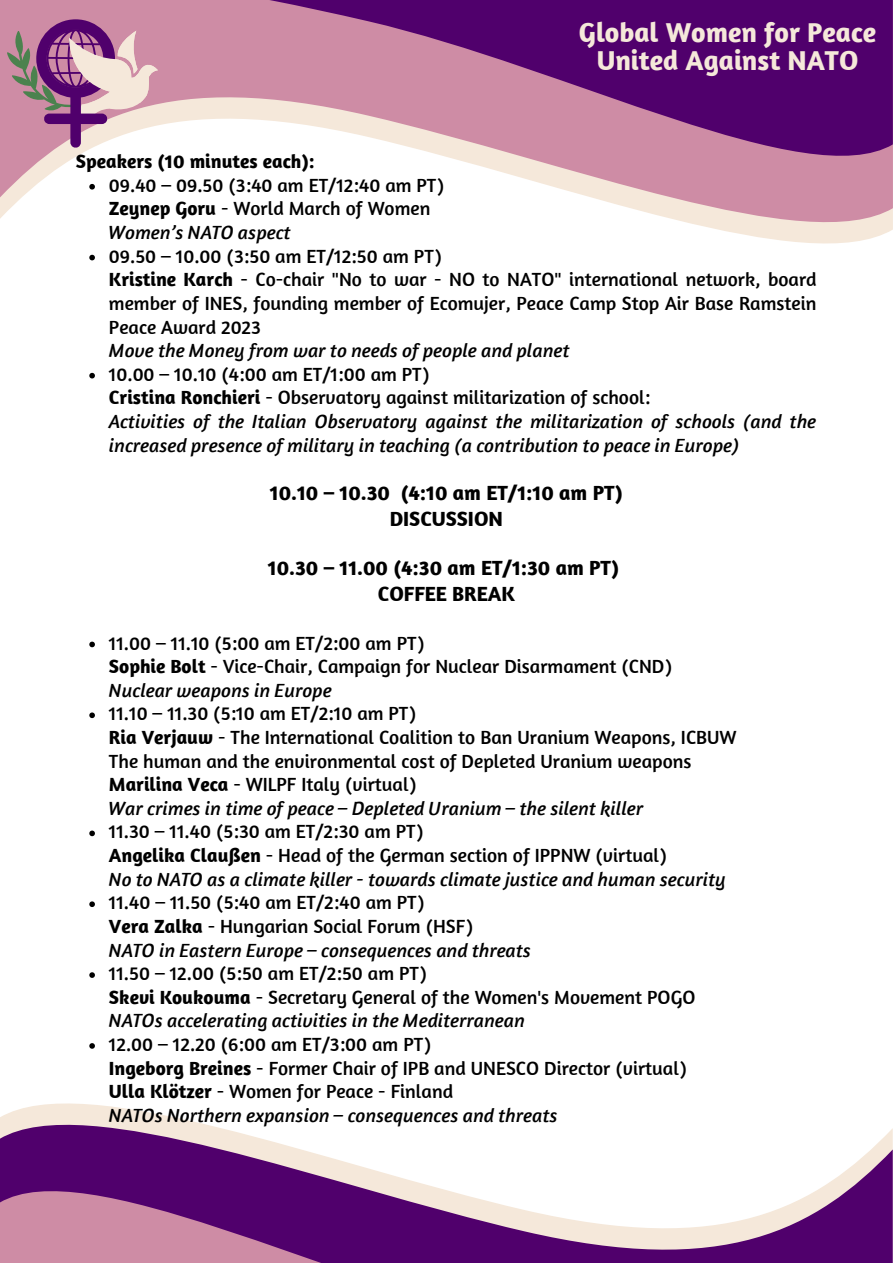
<style>
.page{position:relative;width:893px;height:1264px;background:#fff}
.page>*{position:absolute;margin:0;border:0;box-sizing:border-box;transform-origin:0 0}
.t1{font:700 27.9px "Amaranth";color:#f5e8da}
.t2{font:700 21px "Amaranth";color:#000}
.t3{font:19.5px/23.5px "Amaranth";color:#000;text-align:justify}
.t4{font:italic 19.5px/23.5px "Amaranth";color:#000}
.t5{font:700 19.5px "Amaranth";color:#000}
.s1{font-weight:700}
</style>
<div class="page">
<svg style="left:0;top:1103px;width:892px;height:49px"></svg>
<svg style="left:0;top:1152px;width:892px;height:110px"></svg>
<svg style="left:0;top:194px;width:892px;height:61px"></svg>
<svg style="left:0;top:0;width:892px;height:194px"></svg>
<svg style="left:7px;top:19px;width:151px;height:129px;background:#bc8ea7"></svg>
<svg style="left:89px;top:184px;width:6px;height:5px"></svg>
<svg style="left:89px;top:255px;width:6px;height:5px"></svg>
<svg style="left:89px;top:373px;width:6px;height:5px"></svg>
<svg style="left:89px;top:641px;width:6px;height:6px"></svg>
<svg style="left:89px;top:712px;width:6px;height:6px"></svg>
<svg style="left:89px;top:830px;width:6px;height:6px"></svg>
<svg style="left:89px;top:901px;width:6px;height:6px"></svg>
<svg style="left:89px;top:972px;width:6px;height:5px"></svg>
<svg style="left:89px;top:1043px;width:6px;height:5px"></svg>
<p class="t1" style="left:579px;top:15px;width:299px">Global Women for Peace</p>
<p class="t1" style="left:596px;top:43px;width:263px">United Against NATO</p>
<p class="t5" style="left:76px;top:149px;width:240px">Speakers (10 minutes each):</p>
<p class="t3" style="left:109px;top:196px;width:323px"><span class="s1">Zeynep Goru</span> - World March of Women</p>
<p class="t4" style="left:109px;top:220px;width:183px">Women’s NATO aspect</p>
<p class="t3" style="left:109px;top:267px;width:709px"><span class="s1">Kristine Karch</span> - Co-chair "No to war - NO to NATO" international network, board member of INES, founding member of Ecomujer, Peace Camp Stop Air Base Ramstein Peace Award 2023</p>
<p class="t4" style="left:109px;top:338px;width:462px">Move the Money from war to needs of people and planet</p>
<p class="t3" style="left:109px;top:385px;width:543px"><span class="s1">Cristina Ronchieri</span> - Observatory against militarization of school:</p>
<p class="t4" style="left:109px;top:409px;width:708px">Activities of the Italian Observatory against the militarization of schools (and the increased presence of military in teaching (a contribution to peace in Europe)</p>
<p class="t2" style="left:270px;top:479px;width:354px">10.10 – 10.30 (4:10 am ET/1:10 am PT)</p>
<p class="t2" style="left:389px;top:505px;width:115px">DISCUSSION</p>
<p class="t2" style="left:268px;top:555px;width:353px">10.30 – 11.00 (4:30 am ET/1:30 am PT)</p>
<p class="t2" style="left:378px;top:580px;width:138px">COFFEE BREAK</p>
<p class="t3" style="left:109px;top:173px;width:336px">09.40 – 09.50 (3:40 am ET/12:40 am PT)</p>
<p class="t3" style="left:109px;top:244px;width:334px">09.50 – 10.00 (3:50 am ET/12:50 am PT)</p>
<p class="t3" style="left:109px;top:362px;width:322px">10.00 – 10.10 (4:00 am ET/1:00 am PT)</p>
<p class="t3" style="left:109px;top:630px;width:317px">11.00 – 11.10 (5:00 am ET/2:00 am PT)</p>
<p class="t3" style="left:109px;top:654px;width:564px"><span class="s1">Sophie Bolt</span> - Vice-Chair, Campaign for Nuclear Disarmament (CND)</p>
<p class="t4" style="left:109px;top:677px;width:224px">Nuclear weapons in Europe</p>
<p class="t3" style="left:109px;top:725px;width:629px"><span class="s1">Ria Verjauw</span> - The International Coalition to Ban Uranium Weapons, ICBUW</p>
<p class="t3" style="left:109px;top:748px;width:584px">The human and the environmental cost of Depleted Uranium weapons</p>
<p class="t3" style="left:109px;top:772px;width:309px"><span class="s1">Marilina Veca</span> - WILPF Italy (virtual)</p>
<p class="t4" style="left:109px;top:795px;width:535px">War crimes in time of peace – Depleted Uranium – the silent killer</p>
<p class="t3" style="left:109px;top:843px;width:559px"><span class="s1">Angelika Claußen</span> - Head of the German section of IPPNW (virtual)</p>
<p class="t4" style="left:109px;top:866px;width:618px">No to NATO as a climate killer - towards climate justice and human security</p>
<p class="t3" style="left:109px;top:913px;width:365px"><span class="s1">Vera Zalka</span> - Hungarian Social Forum (HSF)</p>
<p class="t4" style="left:109px;top:937px;width:423px">NATO in Eastern Europe – consequences and threats</p>
<p class="t3" style="left:109px;top:984px;width:588px"><span class="s1">Skevi Koukouma</span> - Secretary General of the Women's Movement POGO</p>
<p class="t4" style="left:109px;top:1008px;width:417px">NATOs accelerating activities in the Mediterranean</p>
<p class="t3" style="left:109px;top:1055px;width:579px"><span class="s1">Ingeborg Breines</span> - Former Chair of IPB and UNESCO Director (virtual)</p>
<p class="t3" style="left:109px;top:1079px;width:346px"><span class="s1">Ulla Klötzer</span> - Women for Peace - Finland</p>
<p class="t4" style="left:109px;top:1102px;width:450px">NATOs Northern expansion – consequences and threats</p>
<p class="t3" style="left:109px;top:701px;width:308px">11.10 – 11.30 (5:10 am ET/2:10 am PT)</p>
<p class="t3" style="left:109px;top:819px;width:316px">11.30 – 11.40 (5:30 am ET/2:30 am PT)</p>
<p class="t3" style="left:109px;top:890px;width:317px">11.40 – 11.50 (5:40 am ET/2:40 am PT)</p>
<p class="t3" style="left:109px;top:961px;width:319px">11.50 – 12.00 (5:50 am ET/2:50 am PT)</p>
<p class="t3" style="left:109px;top:1031px;width:323px">12.00 – 12.20 (6:00 am ET/3:00 am PT)</p>
</div>
